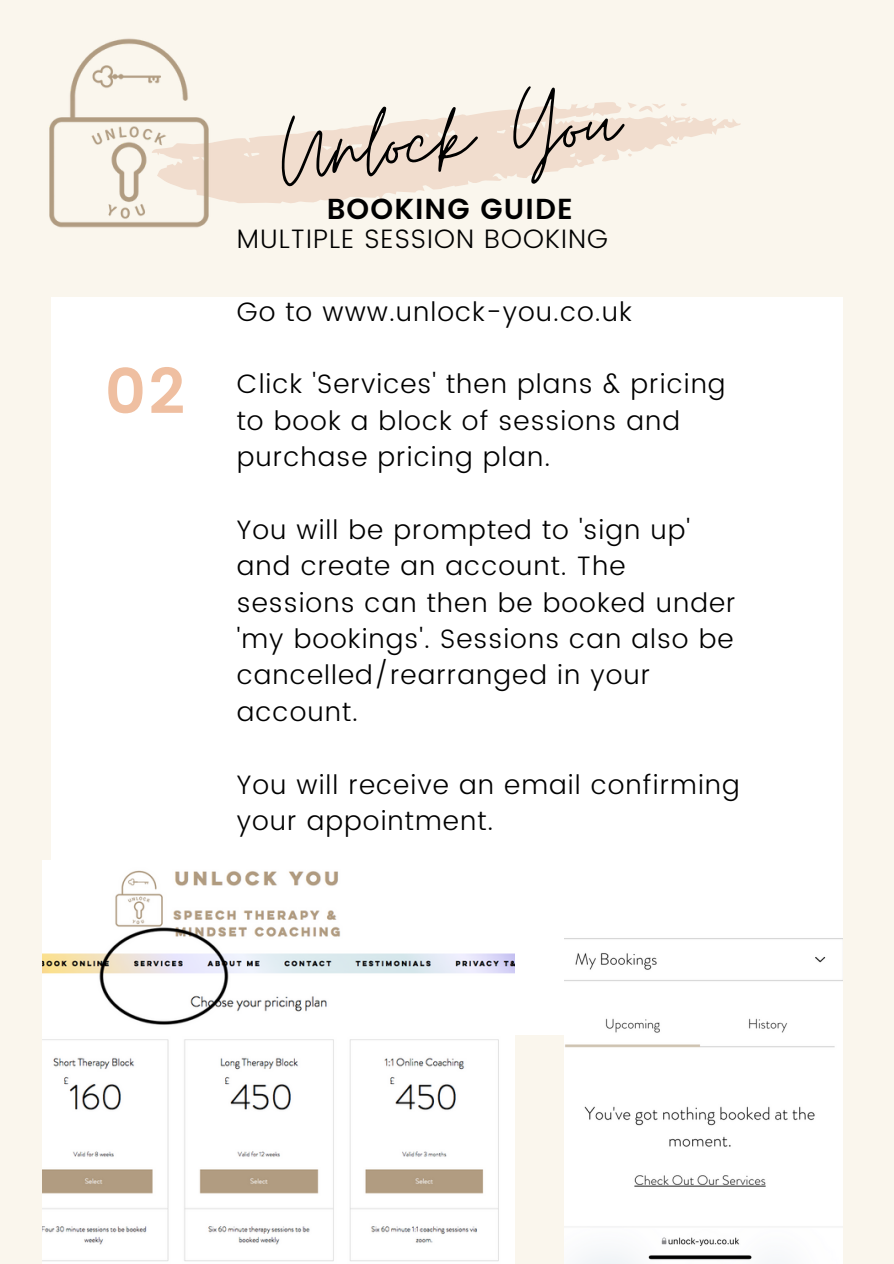
<style>
.page{position:relative;width:894px;height:1264px;background:#fff}
.page>*{position:absolute;margin:0;border:0;box-sizing:border-box;transform-origin:0 0}
.t1{font:106.65px "Moon Time";color:#000}
.t2{font:600 63.6px "Poppins";color:#efbfa1}
.t3{font:600 28.95px "Poppins";letter-spacing:.04em;color:#000}
.t4{font:300 26.7px/36.3px "Poppins";letter-spacing:.04em;color:#000}
</style>
<div class="page">
<div style="left:0;top:0;width:893px;height:1263px;background:#faf6ed"></div>
<svg style="left:224px;top:102px;width:517px;height:101px;fill:#f1ddce"></svg>
<div style="left:52px;top:297px;width:790px;height:738px;background:#fff"></div>
<img style="left:43px;top:860px;width:471px;height:403px">
<img style="left:564px;top:938px;width:278px;height:325px">
<img style="left:49px;top:38px;width:175px;height:190px">
<p class="t2" style="left:105px;top:354px;width:82px">02</p>
<p class="t1" style="left:275px;top:88px;width:341px;rotate:-5deg">Unlock You</p>
<p class="t3" style="left:326px;top:192px;width:248px">BOOKING GUIDE</p>
<p class="t4" style="left:237px;top:220px;width:372px">MULTIPLE SESSION BOOKING</p>
<p class="t4" style="left:237px;top:293px;width:396px">Go to www.unlock-you.co.uk</p>
<p class="t4" style="left:237px;top:366px;width:490px">Click 'Services' then plans &amp; pricing to book a block of sessions and purchase pricing plan.</p>
<p class="t4" style="left:237px;top:511px;width:500px">You will be prompted to 'sign up' and create an account. The sessions can then be booked under 'my bookings'. Sessions can also be cancelled/rearranged in your account.</p>
<p class="t4" style="left:237px;top:766px;width:504px">You will receive an email confirming your appointment.</p>
</div>
